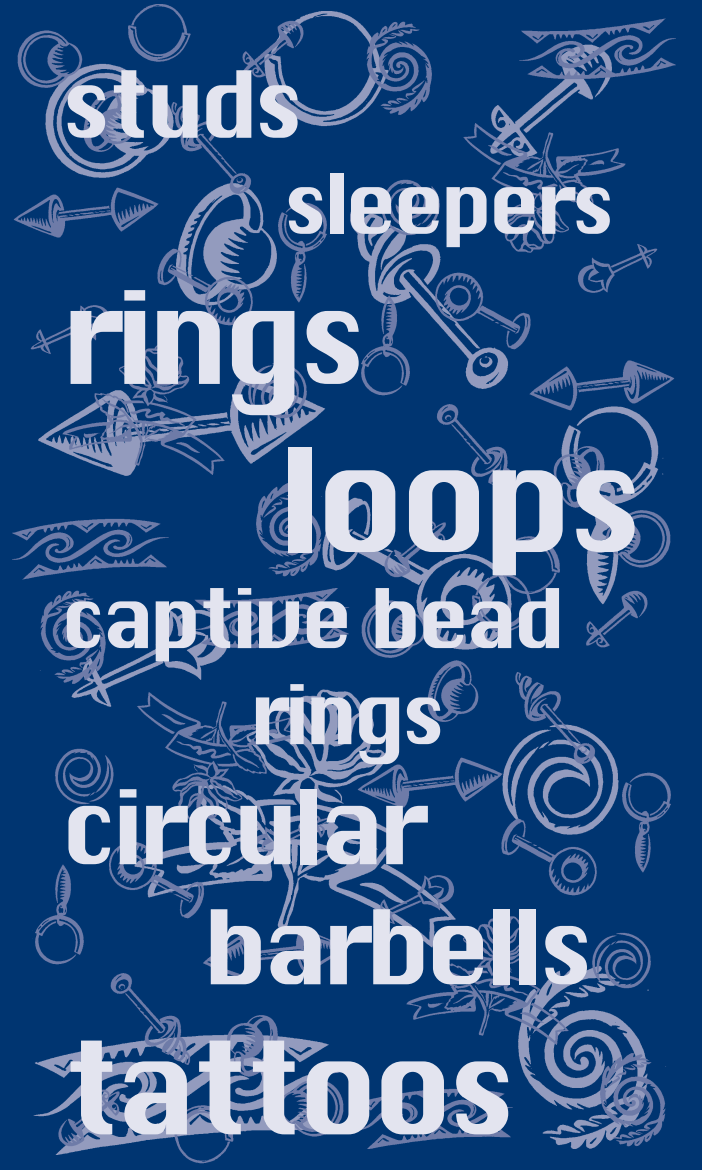
<style>
.page{position:relative;width:702px;height:1170px;background:#fff}
.page>*{position:absolute;margin:0;border:0;box-sizing:border-box;transform-origin:0 0}
.t1{font:140px "Chicago DW";letter-spacing:-.07em;color:#e3e4ef}
.t2{font:125px "Chicago DW";letter-spacing:-.07em;color:#e3e4ef}
.t3{font:100px/120px "Chicago DW";letter-spacing:-.07em;color:#e3e4ef}
.t4{font:90px "Chicago DW";letter-spacing:-.07em;color:#e3e4ef}
.t5{font:80px/96px "Chicago DW";letter-spacing:-.07em;color:#e3e4ef}
</style>
<div class="page">
<div style="left:0;top:0;width:702px;height:1169px;background:#003571"></div>
<img style="left:33px;top:588px;width:316px;height:574px">
<img style="left:359px;top:19px;width:316px;height:554px">
<img style="left:12px;top:4px;width:317px;height:575px">
<img style="left:356px;top:573px;width:315px;height:575px">
<p class="t4" style="left:60px;top:48px;width:246px">studs</p>
<p class="t5" style="left:282px;top:156px;width:336px">sleepers</p>
<h2 class="t2" style="left:60px;top:259px;width:310px">rings</h2>
<h1 class="t1" style="left:277px;top:412px;width:371px">loops</h1>
<p class="t5" style="left:249px;top:570px;width:318px;text-indent:-189px">captive bead rings</p>
<p class="t3" style="left:202px;top:766px;width:394px;text-indent:-142px">circular barbells</p>
<h2 class="t2" style="left:60px;top:1009px;width:460px">tattoos</h2>
</div>
